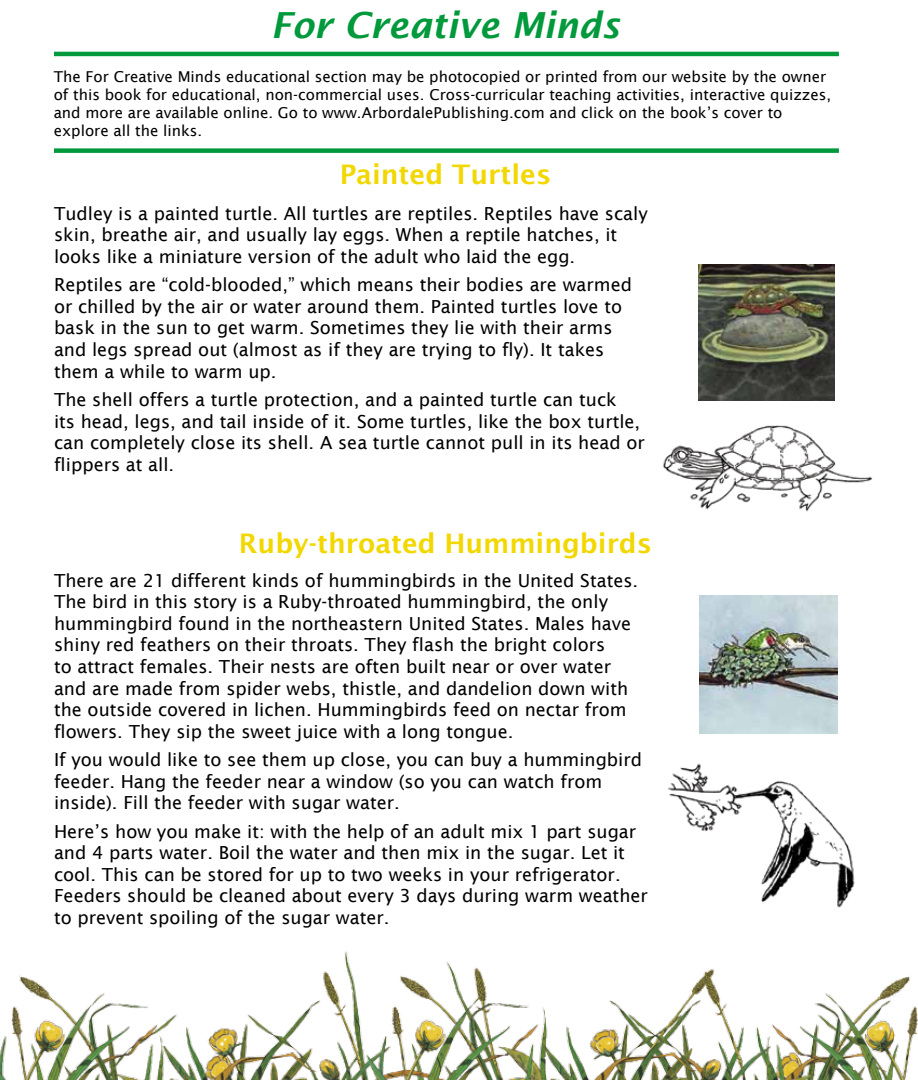
<style>
.page{position:relative;width:918px;height:1080px;background:#fff}
.page>*{position:absolute;margin:0;border:0;box-sizing:border-box;transform-origin:0 0}
.t1{font:italic 600 36px "Lucida Sans";color:#00993b}
.t2{font:600 27px "Lucida Sans";color:#f2d800}
.t3{font:18px/21.6px "Lucida Sans";color:#000}
.t4{font:15px/18px "Lucida Sans";color:#000}
</style>
<div class="page">
<hr style="left:54px;top:52px;width:785px;height:4px;background:#00993b">
<div style="left:54px;top:148px;width:785px;height:5px;background:#00993b"></div>
<img style="left:0;top:951px;width:918px;height:129px">
<img style="left:662px;top:425px;width:211px;height:87px">
<img style="left:698px;top:264px;width:136px;height:136px">
<img style="left:668px;top:763px;width:187px;height:145px">
<img style="left:700px;top:596px;width:137px;height:137px">
<h1 class="t1" style="left:271px;top:5px;width:350px">For Creative Minds</h1>
<p class="t4" style="left:54px;top:68px;width:779px">The For Creative Minds educational section may be photocopied or printed from our website by the owner of this book for educational, non-commercial uses. Cross-curricular teaching activities, interactive quizzes, and more are available online. Go to www.ArbordalePublishing.com and click on the book’s cover to explore all the links.</p>
<h2 class="t2" style="left:340px;top:159px;width:213px">Painted Turtles</h2>
<p class="t3" style="left:54px;top:202px;width:595px">Tudley is a painted turtle. All turtles are reptiles. Reptiles have scaly skin, breathe air, and usually lay eggs. When a reptile hatches, it looks like a miniature version of the adult who laid the egg.</p>
<p class="t3" style="left:54px;top:274px;width:580px">Reptiles are “cold-blooded,” which means their bodies are warmed or chilled by the air or water around them. Painted turtles love to bask in the sun to get warm. Sometimes they lie with their arms and legs spread out (almost as if they are trying to fly). It takes them a while to warm up.</p>
<p class="t3" style="left:54px;top:389px;width:592px">The shell offers a turtle protection, and a painted turtle can tuck<br>its head, legs, and tail inside of it. Some turtles, like the box turtle, can completely close its shell. A sea turtle cannot pull in its head or flippers at all.</p>
<h2 class="t2" style="left:239px;top:528px;width:415px">Ruby-throated Hummingbirds</h2>
<p class="t3" style="left:54px;top:569px;width:586px">There are 21 different kinds of hummingbirds in the United States.<br>The bird in this story is a Ruby-throated hummingbird, the only hummingbird found in the northeastern United States. Males have shiny red feathers on their throats. They flash the bright colors<br>to attract females. Their nests are often built near or over water and are made from spider webs, thistle, and dandelion down with the outside covered in lichen. Hummingbirds feed on nectar from flowers. They sip the sweet juice with a long tongue.</p>
<p class="t3" style="left:54px;top:749px;width:590px">If you would like to see them up close, you can buy a hummingbird feeder. Hang the feeder near a window (so you can watch from inside). Fill the feeder with sugar water.</p>
<p class="t3" style="left:54px;top:820px;width:595px">Here’s how you make it: with the help of an adult mix 1 part sugar and 4 parts water. Boil the water and then mix in the sugar. Let it cool. This can be stored for up to two weeks in your refrigerator.<br>Feeders should be cleaned about every 3 days during warm weather to prevent spoiling of the sugar water.</p>
</div>
